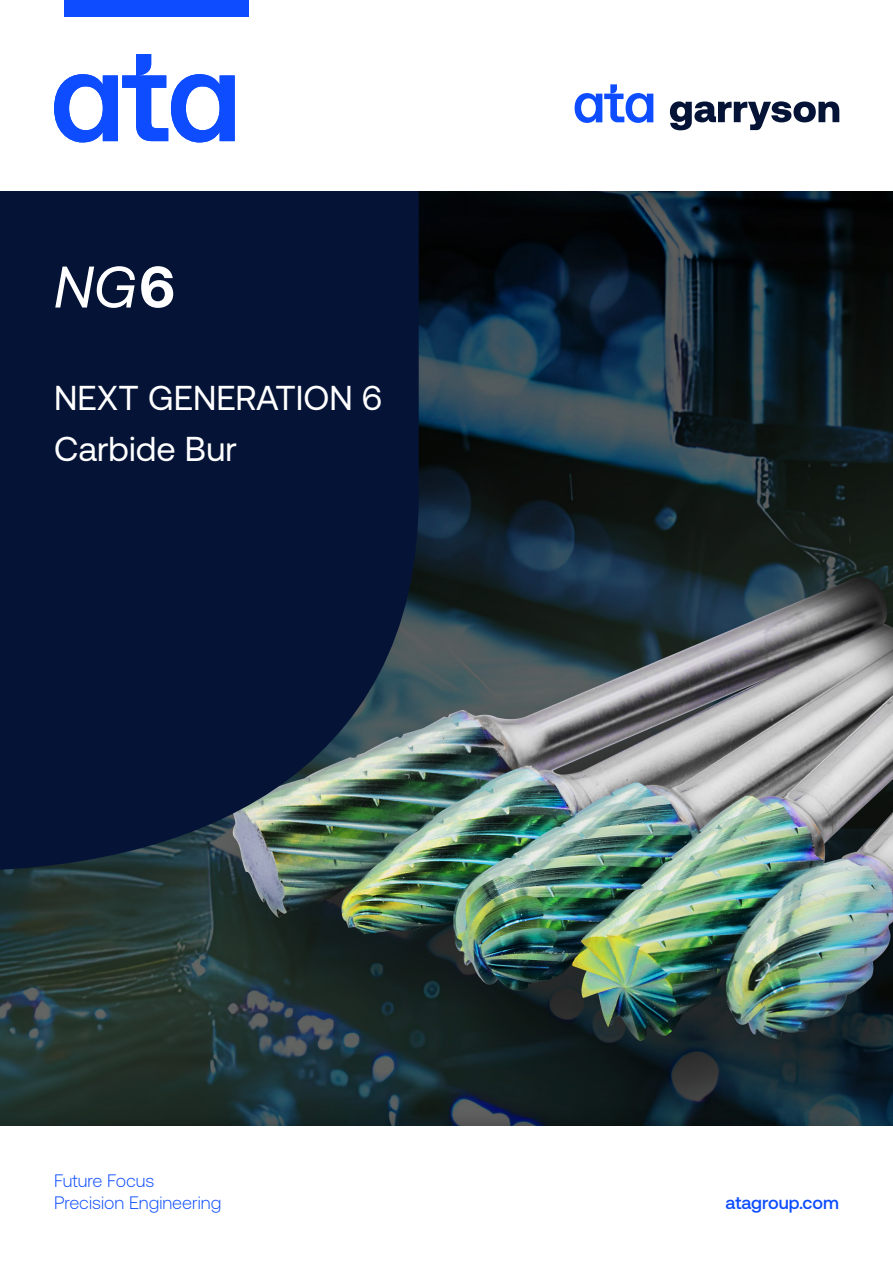
<style>
.page{position:relative;width:893px;height:1263px;background:#fff}
.page>*{position:absolute;margin:0;border:0;box-sizing:border-box;transform-origin:0 0}
.t1{font:italic 58.5px "Aeonik";color:#fff}
.t2{font:34.5px/51px "Aeonik";color:#fff}
.t3{font:300 18px/21.6px "Aeonik";color:#0d4dff}
.t4{font:500 18px "Aeonik";color:#0d4dff}
.s1{font-weight:700;font-style:normal}
</style>
<div class="page">
<img style="left:0;top:219px;width:893px;height:889px">
<div style="left:0;top:1108px;width:893px;height:155px;background:#000;opacity:.3"></div>
<div style="left:0;top:1126px;width:893px;height:137px;background:#fff"></div>
<div style="left:0;top:0;width:893px;height:219px;background:#000;opacity:.45"></div>
<div style="left:0;top:0;width:893px;height:191px;background:#fff"></div>
<div style="left:64px;top:0;width:184px;height:16px;background:#0d4dff"></div>
<svg style="left:0;top:191px;width:419px;height:680px;background:#0e1e3b"></svg>
<svg style="left:54px;top:54px;width:181px;height:88px"></svg>
<svg style="left:575px;top:84px;width:78px;height:39px"></svg>
<svg style="left:670px;top:101px;width:169px;height:29px"></svg>
<h1 class="t1" style="left:54px;top:255px;width:123px">NG<span class="s1">6</span></h1>
<h2 class="t2" style="left:54px;top:372px;width:330px">NEXT GENERATION 6<br>Carbide Bur</h2>
<p class="t3" style="left:54px;top:1170px;width:169px">Future Focus<br>Precision Engineering</p>
<p class="t4" style="left:726px;top:1192px;width:115px">atagroup.com</p>
</div>
